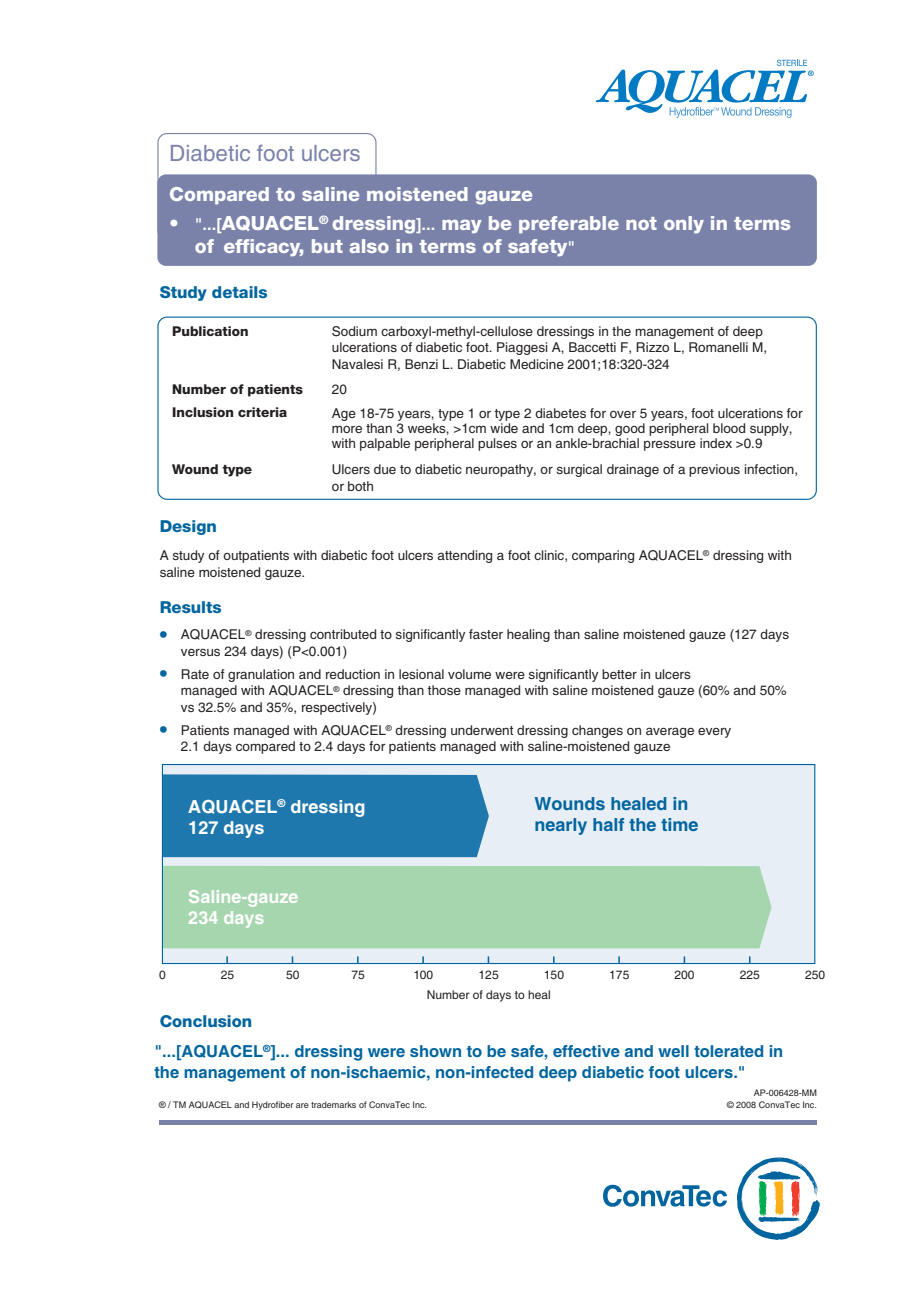
<style>
.page{position:relative;width:919px;height:1289px;background:#fff}
.page>*{position:absolute;margin:0;border:0;box-sizing:border-box;transform-origin:0 0}
.t1{font:22.5px "Helvetica";color:#7a82aa}
.t2{font:800 19.5px/22.5px "Helvetica Neue";color:#fff}
.t3{font:700 18px/21px "Helvetica";color:#fff}
.t4{font:700 18px/21px "Helvetica";color:#00659e}
.t5{font:700 16.5px/21px "Helvetica";color:#00659e}
.t6{font:800 16.5px "Helvetica Neue";color:#00659e}
.t7{font:13.5px/16.5px "Helvetica";color:#231f20}
.t8{font:800 13.5px/23.5px "Helvetica Neue";color:#231f20}
.t9{font:12px "Helvetica";color:#231f20}
.t10{font:9px/12px "Helvetica";color:#231f20;text-align:right}
.s1{font-family:"Helvetica";font-weight:700;font-size:16.5px}
.s2{font-size:21px;color:#00659e}
</style>
<div class="page">
<svg style="left:157px;top:316px;width:659px;height:184px"></svg>
<svg style="left:157px;top:133px;width:219px;height:47px"></svg>
<div style="left:157px;top:174px;width:659px;height:92px;background:#7a82aa;border-radius:9px"></div>
<svg style="left:596px;top:60px;width:217px;height:58px"></svg>
<div style="left:162px;top:765px;width:653px;height:198px;background:#e8eef5"></div>
<div style="left:162px;top:764px;width:653px;height:200px;border:1px solid #00659e"></div>
<svg style="left:226px;top:956px;width:2px;height:7px"></svg>
<svg style="left:422px;top:956px;width:2px;height:7px"></svg>
<svg style="left:487px;top:956px;width:2px;height:7px"></svg>
<svg style="left:683px;top:956px;width:2px;height:7px"></svg>
<svg style="left:737px;top:1157px;width:82px;height:82px"></svg>
<svg style="left:603px;top:1184px;width:124px;height:22px"></svg>
<hr style="left:159px;top:1120px;width:657px;height:4px;background:#7a82aa">
<div style="left:163px;top:774px;width:326px;height:83px;background:#1e78ad"></div>
<div style="left:163px;top:865px;width:608px;height:83px;background:#a5d6ae"></div>
<h1 class="t1" style="left:169px;top:140px;width:193px">Diabetic foot ulcers</h1>
<h2 class="t2" style="left:169px;top:184px;width:365px">Compared to saline moistened gauze</h2>
<h2 class="t2" style="left:195px;top:213px;width:597px;text-indent:-26px">• <span class="s1">"...[</span>AQUACEL<sup>®</sup> dressing<span class="s1">]...</span> may be preferable not only in terms of efficacy, but also in terms of safety<span class="s1">"</span></h2>
<p class="t6" style="left:160px;top:286px;width:109px">Study details</p>
<p class="t8" style="left:172px;top:320px;width:78px">Publication</p>
<p class="t8" style="left:172px;top:378px;width:132px">Number of patients<br>Inclusion criteria</p>
<p class="t8" style="left:172px;top:458px;width:81px">Wound type</p>
<p class="t7" style="left:332px;top:323px;width:437px">Sodium carboxyl-methyl-cellulose dressings in the management of deep ulcerations of diabetic foot. Piaggesi A, Baccetti F, Rizzo L, Romanelli M,<br>Navalesi R, Benzi L. Diabetic Medicine 2001;18:320-324</p>
<p class="t7" style="left:332px;top:377px;width:472px;line-height:24px">20<br>Age 18-75 years, type 1 or type 2 diabetes for over 5 years, foot ulcerations for</p>
<p class="t7" style="left:332px;top:421px;width:462px;line-height:15px">more than 3 weeks, &gt;1cm wide and 1cm deep, good peripheral blood supply, with palpable peripheral pulses or an ankle-brachial pressure index &gt;0.9</p>
<p class="t7" style="left:332px;top:461px;width:468px">Ulcers due to diabetic neuropathy, or surgical drainage of a previous infection, or both</p>
<p class="t6" style="left:160px;top:520px;width:59px">Design</p>
<p class="t7" style="left:160px;top:547px;width:633px">A study of outpatients with diabetic foot ulcers attending a foot clinic, comparing AQUACEL<sup>®</sup> dressing with saline moistened gauze.</p>
<p class="t6" style="left:160px;top:601px;width:64px">Results</p>
<p class="t7" style="left:181px;top:626px;width:609px;text-indent:-21px"><span class="s2">•</span> AQUACEL<sup>®</sup> dressing contributed to significantly faster healing than saline moistened gauze (127 days versus 234 days) (P&lt;0.001)</p>
<p class="t7" style="left:181px;top:666px;width:607px;text-indent:-21px"><span class="s2">•</span> Rate of granulation and reduction in lesional volume were significantly better in ulcers<br>managed with AQUACEL<sup>®</sup> dressing than those managed with saline moistened gauze (60% and 50% vs 32.5% and 35%, respectively)</p>
<p class="t7" style="left:181px;top:722px;width:552px;text-indent:-21px"><span class="s2">•</span> Patients managed with AQUACEL<sup>®</sup> dressing underwent dressing changes on average every<br>2.1 days compared to 2.4 days for patients managed with saline-moistened gauze</p>
<h3 class="t3" style="left:188px;top:795px;width:178px">AQUACEL<sup>®</sup> dressing<br>127 days</h3>
<h3 class="t3" style="left:188px;top:885px;width:112px">Saline-gauze<br>234 days</h3>
<h3 class="t4" style="left:534px;top:792px;width:166px">Wounds healed in nearly half the time</h3>
<p class="t9" style="left:159px;top:967px;width:8px">0</p>
<p class="t9" style="left:221px;top:967px;width:15px">25</p>
<p class="t9" style="left:286px;top:967px;width:15px">50</p>
<p class="t9" style="left:351px;top:967px;width:15px">75</p>
<p class="t9" style="left:413px;top:967px;width:21px">100</p>
<p class="t9" style="left:478px;top:967px;width:22px">125</p>
<p class="t9" style="left:544px;top:967px;width:22px">150</p>
<p class="t9" style="left:609px;top:967px;width:22px">175</p>
<p class="t9" style="left:674px;top:967px;width:22px">200</p>
<p class="t9" style="left:739px;top:967px;width:22px">225</p>
<p class="t9" style="left:805px;top:967px;width:22px">250</p>
<p class="t6" style="left:160px;top:1015px;width:94px">Conclusion</p>
<p class="t9" style="left:426px;top:987px;width:126px">Number of days to heal</p>
<p class="t5" style="left:154px;top:1040px;width:630px">"...[AQUACEL<sup>®</sup>]... dressing were shown to be safe, effective and well tolerated in the management of non-ischaemic, non-infected deep diabetic foot ulcers."</p>
<p class="t10" style="left:159px;top:1098px;width:269px">® / TM AQUACEL and Hydrofiber are trademarks of ConvaTec Inc.</p>
<p class="t10" style="left:727px;top:1087px;width:91px">AP-006428-MM<br>© 2008 ConvaTec Inc.</p>
</div>
